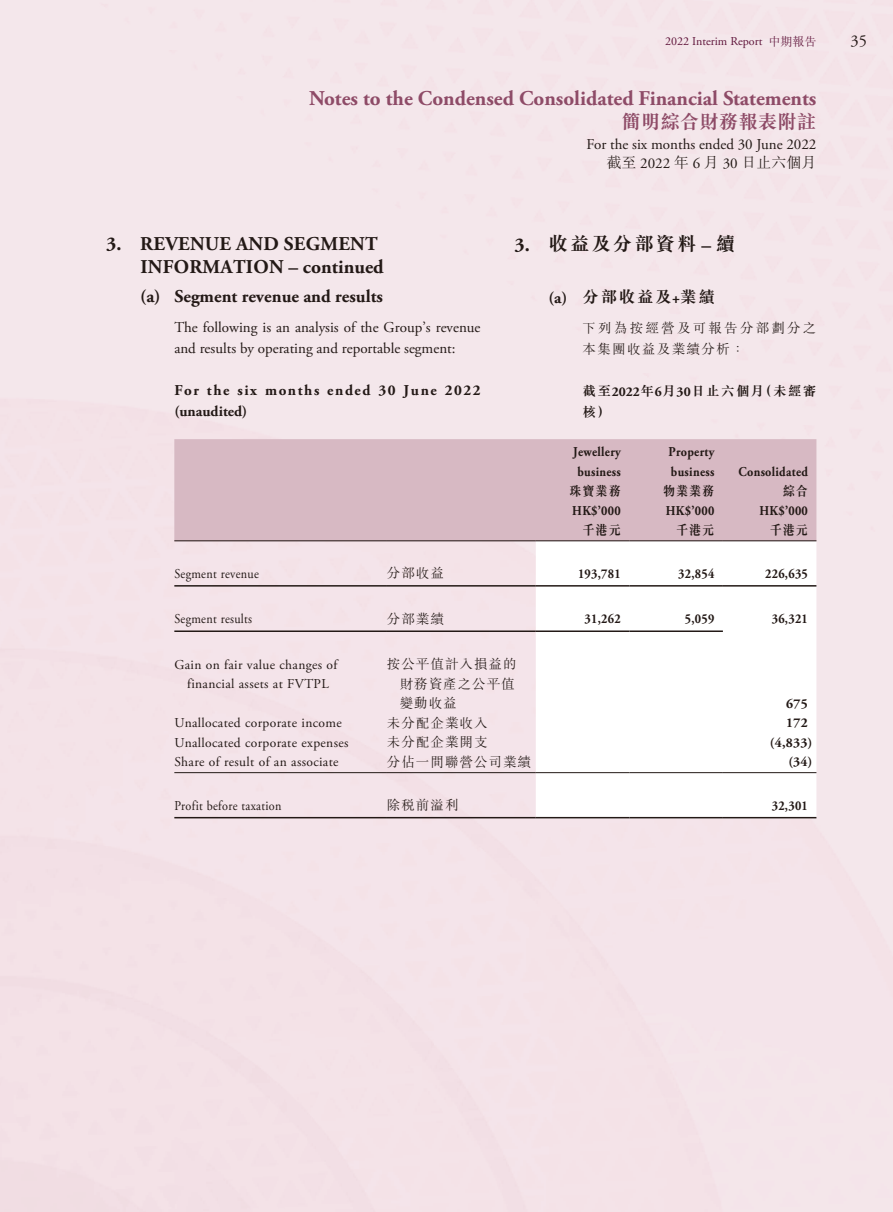
<style>
.page{position:relative;width:893px;height:1212px;background:#f4e7eb}
.page>*{position:absolute;margin:0;border:0;box-sizing:border-box;transform-origin:0 0}
.t1{font:700 21px "Adobe Garamond Pro";color:#8e4b67}
.t2{font:700 19.5px/22.5px "Adobe Garamond Pro";letter-spacing:.015em;color:#231916}
.t3{font:700 19.5px "M Sung HK";letter-spacing:.1em;color:#231916}
.t4{font:700 19.5px "M Sung HK";color:#8e4b67}
.t5{font:700 18px "Adobe Garamond Pro";color:#231916}
.t6{font:700 16.5px "M Sung HK";letter-spacing:.1em;color:#231916}
.t7{font:16.5px "Adobe Garamond Pro";color:#231916}
.t8{font:15px/21px "Adobe Garamond Pro";color:#231916}
.t9{font:700 15px/21px "Adobe Garamond Pro";letter-spacing:.105em;color:#231916}
.t10{font:300 15px "M Sung HK";color:#231916}
.t11{font:13.5px/19.5px "Adobe Garamond Pro";letter-spacing:.025em;color:#231916;text-align:center}
.t12{font:700 13.5px/19.5px "Adobe Garamond Pro";letter-spacing:.025em;color:#231916;text-align:center;scale:.9 1}
.t13{font:300 13.5px/19.5px "M Sung HK";letter-spacing:.075em;color:#231916}
.t14{font:13.5px "Adobe Garamond Pro";letter-spacing:.025em;color:#231916;scale:.9 1}
.t15{font:300 13.5px/21px "M Sung HK";letter-spacing:.165em;color:#231916}
.t16{font:700 13.5px/21px "M Sung HK";letter-spacing:.105em;color:#231916}
.t17{font:700 13.5px "M Sung HK";letter-spacing:.075em;color:#231916;scale:.9 1}
.t18{font:700 13.5px "Adobe Garamond Pro";letter-spacing:.025em;color:#231916}
.t19{font:12px "Adobe Garamond Pro";color:#60153b}
.s1{font-family:"M Sung HK";font-weight:300}
.s2{font-family:"Adobe Garamond Pro";font-weight:400}
.s3{font-family:"Adobe Garamond Pro"}
</style>
<div class="page">
<div style="left:174px;top:439px;width:642px;height:101px;background:#d7b9c3"></div>
<div style="left:536px;top:541px;width:280px;height:275px;background:#fff"></div>
<hr style="left:174px;top:540px;width:213px;height:1px;background:#231916">
<hr style="left:387px;top:540px;width:149px;height:1px;background:#231916">
<hr style="left:536px;top:540px;width:93px;height:1px;background:#231916">
<hr style="left:629px;top:540px;width:94px;height:1px;background:#231916">
<hr style="left:723px;top:540px;width:93px;height:1px;background:#231916">
<hr style="left:174px;top:585px;width:213px;height:2px;background:#231916">
<hr style="left:387px;top:585px;width:149px;height:2px;background:#231916">
<hr style="left:536px;top:585px;width:93px;height:2px;background:#231916">
<hr style="left:629px;top:585px;width:94px;height:2px;background:#231916">
<hr style="left:723px;top:585px;width:93px;height:2px;background:#231916">
<hr style="left:174px;top:630px;width:213px;height:2px;background:#231916">
<hr style="left:387px;top:630px;width:149px;height:2px;background:#231916">
<hr style="left:536px;top:630px;width:93px;height:2px;background:#231916">
<hr style="left:629px;top:630px;width:94px;height:2px;background:#231916">
<hr style="left:174px;top:772px;width:213px;height:1px;background:#231916">
<hr style="left:387px;top:772px;width:149px;height:1px;background:#231916">
<hr style="left:536px;top:772px;width:93px;height:1px;background:#231916">
<hr style="left:629px;top:772px;width:94px;height:1px;background:#231916">
<hr style="left:723px;top:772px;width:93px;height:1px;background:#231916">
<hr style="left:174px;top:817px;width:213px;height:1px;background:#231916">
<hr style="left:387px;top:817px;width:149px;height:1px;background:#231916">
<hr style="left:536px;top:817px;width:93px;height:1px;background:#231916">
<hr style="left:629px;top:817px;width:94px;height:1px;background:#231916">
<hr style="left:723px;top:817px;width:93px;height:1px;background:#231916">
<p class="t19" style="left:665px;top:34px;width:153px">2022 Interim Report <span class="s1">中期報告</span></p>
<p class="t7" style="left:850px;top:30px;width:18px">35</p>
<h1 class="t1" style="left:309px;top:86px;width:509px">Notes to the Condensed Consolidated Financial Statements</h1>
<h2 class="t4" style="left:621px;top:112px;width:196px">簡明綜合財務報表附註</h2>
<h2 class="t2" style="left:140px;top:233px;width:245px;text-indent:-34px">3. REVENUE AND SEGMENT<br>INFORMATION – continued</h2>
<h3 class="t5" style="left:140px;top:286px;width:244px">(a) Segment revenue and results</h3>
<p class="t8" style="left:174px;top:317px;width:308px">The following is an analysis of the Group’s revenue and results by operating and reportable segment:</p>
<p class="t9" style="left:174px;top:380px;width:308px">For the six months ended 30 June 2022 (unaudited)</p>
<p class="t8" style="left:587px;top:135px;width:231px">For the six months ended 30 June 2022</p>
<p class="t10" style="left:606px;top:152px;width:211px">截至 <span class="s2">2022</span> 年 <span class="s2">6</span> 月 <span class="s2">30</span> 日止六個月</p>
<h2 class="t3" style="left:514px;top:234px;width:222px"><span class="s3">3.</span> 收益及分部資料 <span class="s3">–</span> 續</h2>
<p class="t6" style="left:549px;top:289px;width:168px"><span class="s3">(a)</span> 分部收益及<span class="s3">+</span>業績</p>
<p class="t15" style="left:583px;top:316px;width:235px">下列為按經營及可報告分部劃分之本集團收益及業績分析：</p>
<p class="t16" style="left:583px;top:380px;width:235px">截至<span class="s3">2022</span>年<span class="s3">6</span>月<span class="s3">30</span>日止六個月（未經審核）</p>
<p class="t12" style="left:573px;top:443px;width:54px">Jewellery business</p>
<p class="t12" style="left:668px;top:443px;width:53px;text-align:left">Property business</p>
<p class="t12" style="left:738px;top:462px;width:79px">Consolidated</p>
<p class="t17" style="left:569px;top:484px;width:58px">珠寶業務</p>
<p class="t17" style="left:663px;top:484px;width:58px">物業業務</p>
<p class="t17" style="left:783px;top:484px;width:29px">綜合</p>
<p class="t12" style="left:572px;top:501px;width:55px">HK$’000</p>
<p class="t12" style="left:666px;top:501px;width:55px">HK$’000</p>
<p class="t12" style="left:759px;top:501px;width:55px">HK$’000</p>
<p class="t17" style="left:583px;top:523px;width:44px">千港元</p>
<p class="t17" style="left:676px;top:523px;width:44px">千港元</p>
<p class="t17" style="left:770px;top:523px;width:44px">千港元</p>
<p class="t14" style="left:174px;top:565px;width:95px">Segment revenue</p>
<p class="t13" style="left:387px;top:563px;width:59px">分部收益</p>
<p class="t12" style="left:578px;top:564px;width:49px">193,781</p>
<p class="t12" style="left:678px;top:564px;width:42px">32,854</p>
<p class="t12" style="left:765px;top:564px;width:49px">226,635</p>
<p class="t14" style="left:174px;top:611px;width:88px">Segment results</p>
<p class="t13" style="left:387px;top:608px;width:59px">分部業績</p>
<p class="t12" style="left:585px;top:609px;width:42px">31,262</p>
<p class="t12" style="left:685px;top:609px;width:34px">5,059</p>
<p class="t12" style="left:772px;top:609px;width:42px">36,321</p>
<p class="t11" style="left:174px;top:655px;width:165px">Gain on fair value changes of financial assets at FVTPL</p>
<p class="t13" style="left:400px;top:654px;width:118px;text-indent:-13px">按公平值計入損益的財務資產之公平值變動收益</p>
<p class="t18" style="left:786px;top:695px;width:23px">675</p>
<p class="t11" style="left:174px;top:714px;width:169px">Unallocated corporate income</p>
<p class="t13" style="left:387px;top:712px;width:102px">未分配企業收入</p>
<p class="t18" style="left:786px;top:715px;width:23px">172</p>
<p class="t11" style="left:174px;top:733px;width:176px">Unallocated corporate expenses</p>
<p class="t13" style="left:387px;top:732px;width:102px">未分配企業開支</p>
<p class="t18" style="left:770px;top:734px;width:44px">(4,833)</p>
<p class="t11" style="left:174px;top:753px;width:166px">Share of result of an associate</p>
<p class="t13" style="left:387px;top:751px;width:146px">分佔一間聯營公司業績</p>
<p class="t18" style="left:788px;top:754px;width:26px">(34)</p>
<p class="t14" style="left:174px;top:797px;width:121px">Profit before taxation</p>
<p class="t13" style="left:387px;top:795px;width:73px">除稅前溢利</p>
<p class="t12" style="left:772px;top:796px;width:42px">32,301</p>
</div>
